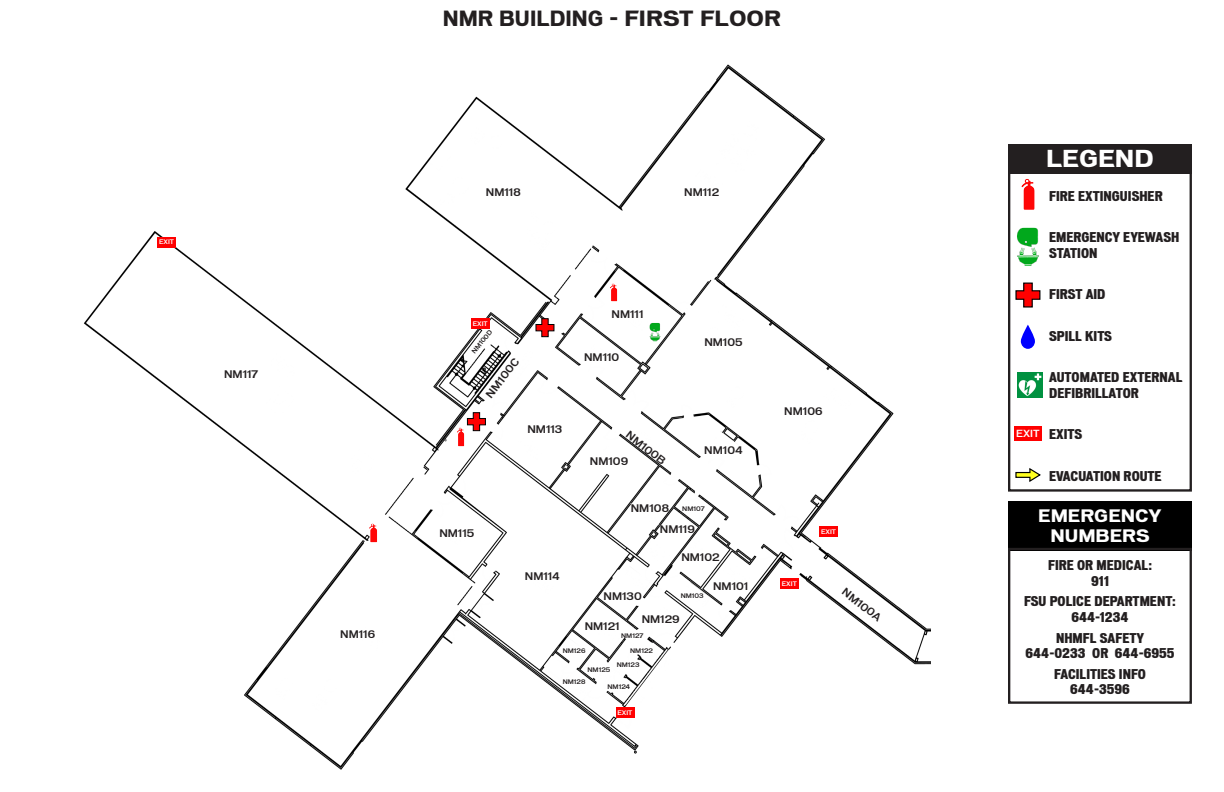
<style>
.page{position:relative;width:1224px;height:792px;background:#fff}
.page>*{position:absolute;margin:0;border:0;box-sizing:border-box;transform-origin:0 0}
.t1{font:22.3px "Vonnes TT Bold";color:#fff}
.t2{font:20px "Vonnes TT Bold";color:#231f20;scale:.91 1}
.t3{font:16.4px/19.7px "Vonnes TT Bold";color:#fff;text-align:center}
.t4{font:900 condensed 12.9px/15.5px "Vonnes";color:#231f20;text-align:center}
.Large_Room_Numbers{font:500 10px "Vonnes";color:#231f20}
.t5{font:500 9.4px "Vonnes";color:#fff}
.Small_Room_Numbers{font:500 6px "Vonnes";color:#231f20}
.t6{font:500 6px "Vonnes";color:#fff}
</style>
<div class="page">
<div style="left:1008px;top:171px;width:184px;height:321px;border:2px solid #231f20"></div>
<div style="left:1008px;top:144px;width:184px;height:29px;background:#231f20"></div>
<div style="left:1008px;top:501px;width:184px;height:49px;background:#000"></div>
<div style="left:1008px;top:548px;width:184px;height:156px;border:2px solid #231f20"></div>
<img style="left:1021px;top:179px;width:14px;height:31px">
<img style="left:1017px;top:227px;width:22px;height:39px">
<svg style="left:1015px;top:282px;width:26px;height:26px"></svg>
<svg style="left:1021px;top:325px;width:14px;height:24px"></svg>
<svg style="left:1015px;top:468px;width:26px;height:14px"></svg>
<div style="left:1014px;top:426px;width:28px;height:15px;background:#f00"></div>
<img style="left:1017px;top:372px;width:25px;height:25px">
<img style="left:84px;top:64px;width:847px;height:706px">
<div style="left:471px;top:318px;width:18px;height:10px;background:#f00"></div>
<div style="left:158px;top:237px;width:18px;height:10px;background:#f00"></div>
<div style="left:820px;top:526px;width:18px;height:10px;background:#f00"></div>
<div style="left:780px;top:579px;width:18px;height:10px;background:#f00"></div>
<div style="left:616px;top:708px;width:18px;height:10px;background:#f00"></div>
<img style="left:609px;top:283px;width:8px;height:19px">
<img style="left:369px;top:524px;width:8px;height:19px">
<img style="left:457px;top:427px;width:8px;height:19px">
<svg style="left:535px;top:318px;width:20px;height:20px"></svg>
<svg style="left:467px;top:412px;width:19px;height:20px"></svg>
<img style="left:650px;top:323px;width:11px;height:19px">
<p class="t6" style="left:159px;top:239px;width:16px">EXIT</p>
<p class="Large_Room_Numbers" style="left:224px;top:368px;width:36px">NM117</p>
<p class="Large_Room_Numbers" style="left:340px;top:629px;width:36px">NM116</p>
<p class="t2" style="left:443px;top:6px;width:373px">NMR BUILDING - FIRST FLOOR</p>
<p class="Large_Room_Numbers" style="left:486px;top:186px;width:36px">NM118</p>
<p class="Large_Room_Numbers" style="left:684px;top:186px;width:37px">NM112</p>
<p class="t6" style="left:473px;top:320px;width:16px">EXIT</p>
<p class="Small_Room_Numbers" style="left:470px;top:350px;width:30px;rotate:-50deg">NM100D</p>
<p class="Large_Room_Numbers" style="left:484px;top:393px;width:48px;rotate:-52deg">NM100C</p>
<p class="Large_Room_Numbers" style="left:527px;top:423px;width:36px">NM113</p>
<p class="Large_Room_Numbers" style="left:439px;top:528px;width:37px">NM115</p>
<p class="Large_Room_Numbers" style="left:525px;top:571px;width:37px">NM114</p>
<p class="Large_Room_Numbers" style="left:612px;top:309px;width:33px">NM111</p>
<p class="Large_Room_Numbers" style="left:584px;top:351px;width:37px">NM110</p>
<p class="Large_Room_Numbers" style="left:631px;top:429px;width:49px;rotate:38deg">NM100B</p>
<p class="Large_Room_Numbers" style="left:590px;top:456px;width:40px">NM109</p>
<p class="Large_Room_Numbers" style="left:704px;top:337px;width:40px">NM105</p>
<p class="Large_Room_Numbers" style="left:704px;top:444px;width:40px">NM104</p>
<p class="Large_Room_Numbers" style="left:631px;top:502px;width:40px">NM108</p>
<p class="Large_Room_Numbers" style="left:660px;top:524px;width:37px">NM119</p>
<p class="Small_Room_Numbers" style="left:682px;top:505px;width:24px">NM107</p>
<p class="Large_Room_Numbers" style="left:604px;top:590px;width:40px">NM130</p>
<p class="Large_Room_Numbers" style="left:681px;top:552px;width:40px">NM102</p>
<p class="Large_Room_Numbers" style="left:713px;top:580px;width:37px">NM101</p>
<p class="Small_Room_Numbers" style="left:681px;top:593px;width:24px">NM103</p>
<p class="Large_Room_Numbers" style="left:585px;top:621px;width:37px">NM121</p>
<p class="Large_Room_Numbers" style="left:642px;top:613px;width:40px">NM129</p>
<p class="Small_Room_Numbers" style="left:621px;top:632px;width:24px">NM127</p>
<p class="Small_Room_Numbers" style="left:630px;top:647px;width:24px">NM122</p>
<p class="Small_Room_Numbers" style="left:617px;top:662px;width:24px">NM123</p>
<p class="Small_Room_Numbers" style="left:608px;top:684px;width:24px">NM124</p>
<p class="Small_Room_Numbers" style="left:563px;top:647px;width:24px">NM126</p>
<p class="Small_Room_Numbers" style="left:563px;top:679px;width:24px">NM128</p>
<p class="Small_Room_Numbers" style="left:588px;top:667px;width:24px">NM125</p>
<p class="t6" style="left:618px;top:709px;width:16px">EXIT</p>
<p class="Large_Room_Numbers" style="left:784px;top:405px;width:40px">NM106</p>
<p class="t6" style="left:782px;top:580px;width:16px">EXIT</p>
<p class="t6" style="left:821px;top:528px;width:16px">EXIT</p>
<p class="Large_Room_Numbers" style="left:847px;top:586px;width:48px;rotate:38deg">NM100A</p>
<p class="t1" style="left:1046px;top:146px;width:109px">LEGEND</p>
<p class="t4" style="left:1049px;top:188px;width:115px">FIRE EXTINGUISHER</p>
<p class="t4" style="left:1049px;top:230px;width:132px;text-align:left">EMERGENCY EYEWASH<br>STATION</p>
<p class="t4" style="left:1049px;top:287px;width:58px">FIRST AID</p>
<p class="t4" style="left:1049px;top:328px;width:64px">SPILL KITS</p>
<p class="t4" style="left:1049px;top:370px;width:135px;text-align:left">AUTOMATED EXTERNAL<br>DEFIBRILLATOR</p>
<p class="t4" style="left:1049px;top:427px;width:35px">EXITS</p>
<p class="t4" style="left:1049px;top:468px;width:114px">EVACUATION ROUTE</p>
<p class="t3" style="left:1038px;top:506px;width:125px">EMERGENCY<br>NUMBERS</p>
<p class="t4" style="left:1048px;top:558px;width:105px">FIRE OR MEDICAL:<br>911</p>
<p class="t4" style="left:1024px;top:594px;width:153px">FSU POLICE DEPARTMENT:<br>644-1234</p>
<p class="t4" style="left:1026px;top:630px;width:151px">NHMFL SAFETY<br>644-0233 OR 644-6955</p>
<p class="t4" style="left:1054px;top:666px;width:93px">FACILITIES INFO<br>644-3596</p>
<p class="t5" style="left:1016px;top:428px;width:25px">EXIT</p>
</div>
